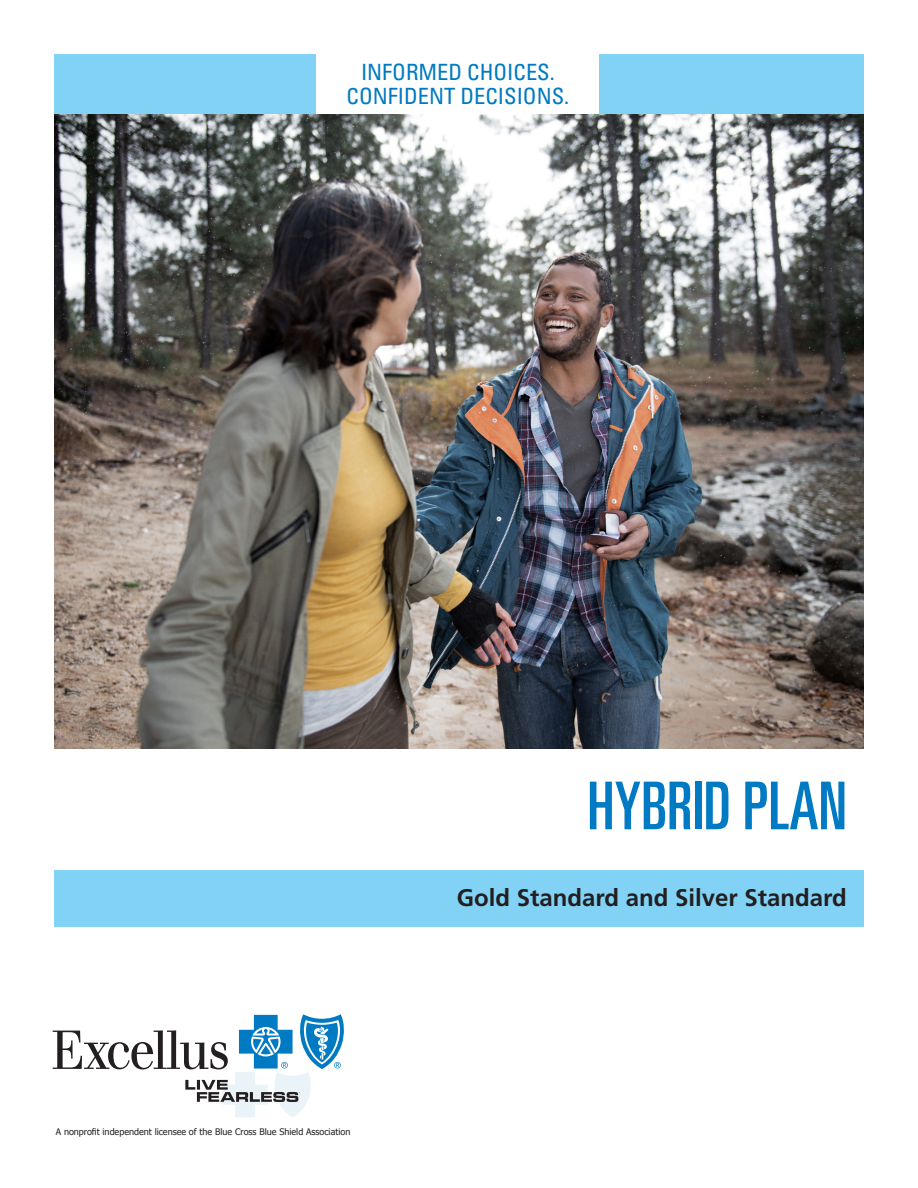
<style>
.page{position:relative;width:918px;height:1188px;background:#fff}
.page>*{position:absolute;margin:0;border:0;box-sizing:border-box;transform-origin:0 0}
.H{font:66px "Univers LT Pro Ult Cond";color:#007ac2}
.t1{font:700 24px "Frutiger";color:#231f20}
.t2{font:condensed 22.5px/24px "Univers LT Pro";color:#007ac2;text-align:center}
.t3{font:9px "Tahoma";color:#231f20}
</style>
<div class="page">
<svg style="left:53px;top:1014px;width:291px;height:103px"></svg>
<div style="left:54px;top:54px;width:810px;height:62px;background:#81d2f5"></div>
<div style="left:316px;top:53px;width:283px;height:63px;background:#fff"></div>
<div style="left:54px;top:870px;width:810px;height:56px;background:#81d2f5"></div>
<img style="left:54px;top:115px;width:810px;height:633px">
<p class="t2" style="left:347px;top:60px;width:224px">INFORMED CHOICES.<br>CONFIDENT DECISIONS.</p>
<p class="H" style="left:587px;top:760px;width:261px">HYBRID PLAN</p>
<p class="t3" style="left:56px;top:1125px;width:296px">A nonprofit independent licensee of the Blue Cross Blue Shield Association</p>
<p class="t1" style="left:457px;top:883px;width:391px">Gold Standard and Silver Standard</p>
</div>
